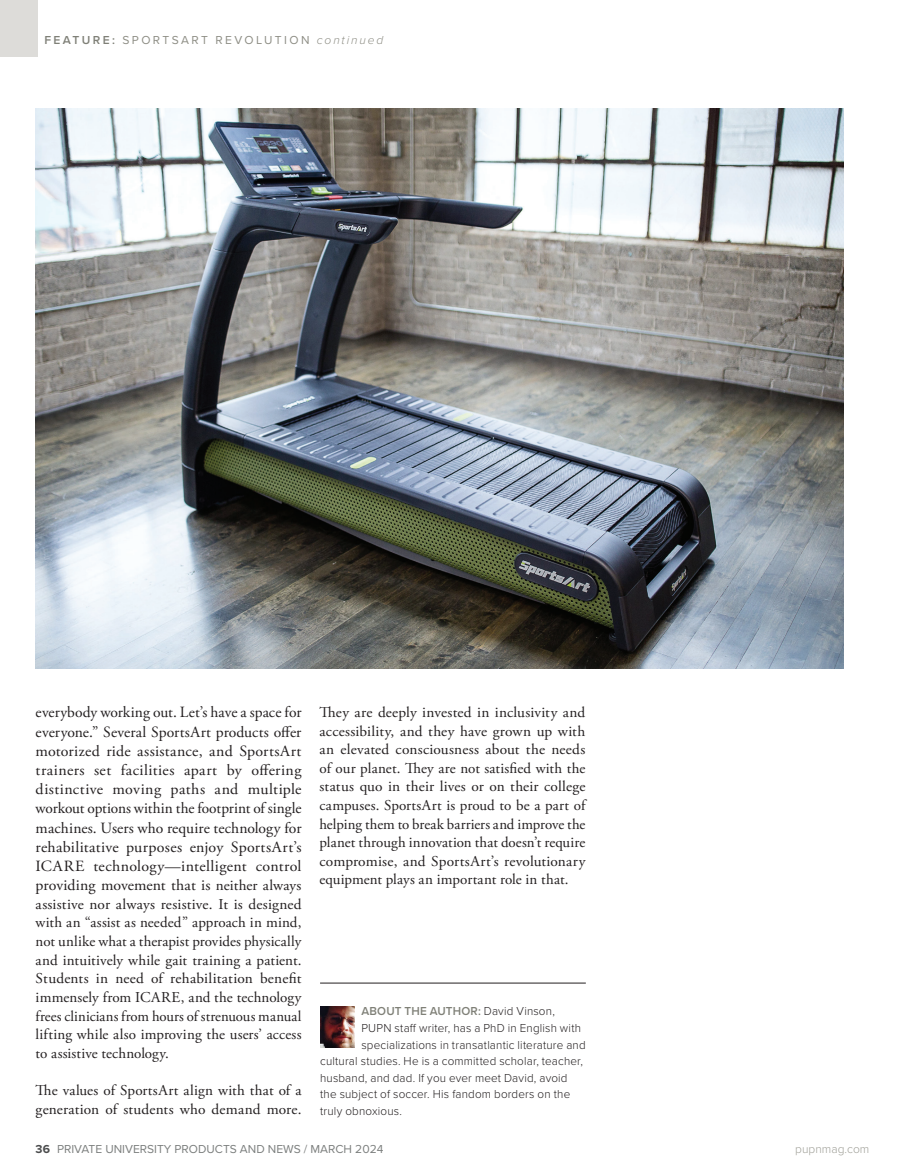
<style>
.page{position:relative;width:905px;height:1175px;background:#fff}
.page>*{position:absolute;margin:0;border:0;box-sizing:border-box;transform-origin:0 0}
.t1{font:15.6px/19.2px "Adobe Garamond Pro";letter-spacing:.01em;color:#231f20;text-align:justify}
.t2{font:15px/18.6px "Adobe Garamond Pro";letter-spacing:.01em;color:#231f20;text-align:justify}
.t3{font:300 12px "Proxima Nova";letter-spacing:.015em;color:#231f20}
.t4{font:12px "Proxima Nova";color:#7c7f7e}
.t5{font:12px "Proxima Nova";letter-spacing:.2em;color:#8e8e85}
.t6{font:600 12px "Proxima Nova";letter-spacing:.015em;color:#7f8077}
.t7{font:300 12px "Proxima Nova";color:#9f9f97}
.s1{font-weight:600;color:#7f8077}
.s2{font-weight:300;font-style:italic}
.s3{font-size:15px}
.s4{font-weight:300;color:#231f20}
.s5{font-weight:700;color:#4b4c4d}
</style>
<div class="page">
<div style="left:0;top:0;width:37px;height:56px;background:#dddcd9"></div>
<hr style="left:320px;top:982px;width:266px;height:1px;background:#231f20">
<img style="left:320px;top:1006px;width:34px;height:41px">
<img style="left:36px;top:108px;width:807px;height:560px">
<p class="t5" style="left:44px;top:31px;width:340px"><span class="s1">FEATURE:</span> SPORTSART REVOLUTION <span class="s2">continued</span></p>
<p class="t2" style="left:319px;top:703px;width:267px">They are deeply invested in inclusivity and accessibility, and they have grown up with an elevated consciousness about the needs of our planet. They are not satisfied with the status quo in their lives or on their college campuses. SportsArt is proud to be a part of helping them to break barriers and improve the planet through innovation that doesn’t require compromise, and SportsArt’s revolutionary equipment plays an important role in that.</p>
<p class="t1" style="left:36px;top:703px;width:267px">everybody working out. Let’s have a space for everyone.” Several SportsArt products offer motorized ride assistance, and SportsArt trainers set facilities apart by offering distinctive moving paths and multiple workout options within the footprint of single machines. Users who require technology for rehabilitative purposes enjoy SportsArt’s ICARE technology—intelligent control providing movement that is <span class="s3">neither always</span></p>
<p class="t2" style="left:36px;top:895px;width:267px">assistive nor always resistive. It is designed with an “assist as needed” approach in mind, not unlike what a therapist provides physically and intuitively while gait training a patient.<br>Students in need of rehabilitation benefit immensely from ICARE, and the technology frees clinicians from hours of strenuous manual lifting while also improving the users’ access to assistive technology.</p>
<p class="t2" style="left:36px;top:1081px;width:267px">The values of SportsArt align with that of a generation of students who demand more.</p>
<p class="t6" style="left:361px;top:1002px;width:195px">ABOUT THE AUTHOR: <span class="s4">David Vinson,</span></p>
<p class="t3" style="left:361px;top:1019px;width:221px">PUPN staff writer, has a PhD in English with</p>
<p class="t3" style="left:361px;top:1035px;width:226px">specializations in transatlantic literature and</p>
<p class="t3" style="left:320px;top:1052px;width:264px">cultural studies. He is a committed scholar, teacher,</p>
<p class="t3" style="left:320px;top:1068px;width:249px">husband, and dad. If you ever meet David, avoid</p>
<p class="t3" style="left:320px;top:1085px;width:252px">the subject of soccer. His fandom borders on the</p>
<p class="t3" style="left:320px;top:1101px;width:83px">truly obnoxious.</p>
<p class="t4" style="left:36px;top:1139px;width:349px"><span class="s5">36</span> PRIVATE UNIVERSITY PRODUCTS AND NEWS / MARCH 2024</p>
<p class="t7" style="left:795px;top:1139px;width:75px">pupnmag.com</p>
</div>
